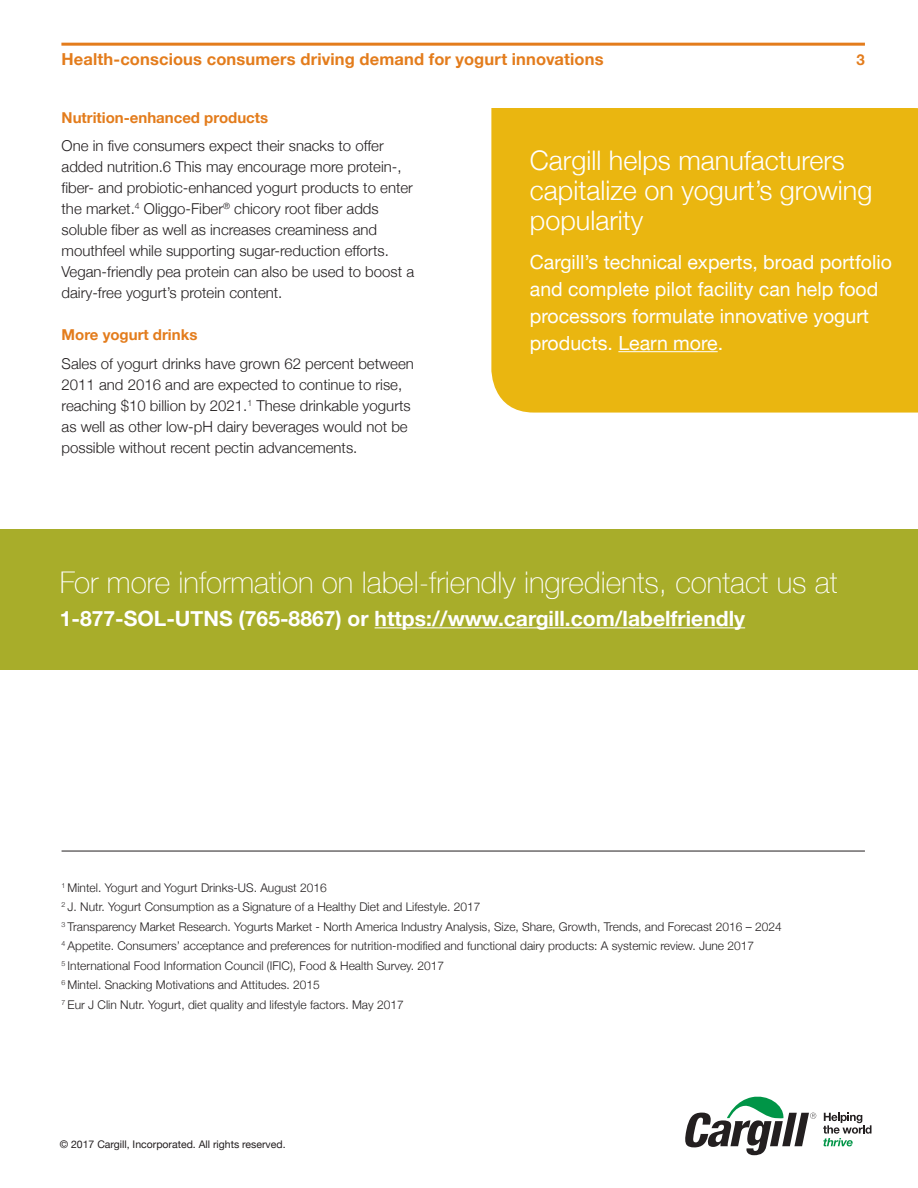
<style>
.page{position:relative;width:918px;height:1188px;background:#fff}
.page>*{position:absolute;margin:0;border:0;box-sizing:border-box;transform-origin:0 0}
.t1{font:100 29.85px "Helvetica Neue";color:#fff}
.subhd-kim{font:300 27px/30px "Helvetica Neue";color:#fff}
.t2{font:700 21.15px "Helvetica Neue";color:#fff}
.t3{font:19.5px/27px "Helvetica Neue";color:#fff}
.Headline_Level_4_21{font:700 16.5px "Helvetica Neue";letter-spacing:.01em;color:#e37c1c}
.t4{font:300 15px/21px "Helvetica Neue";color:#231f20}
.secondary_head-kim{font:700 15px "Helvetica Neue";color:#e37c1c}
.Headline_Level_4_21-2{font:700 15px "Helvetica Neue";color:#e37c1c}
.t5{font:300 12px "Helvetica Neue";color:#231f20}
.t6{font:10.5px "Helvetica Neue";color:#231f20}
</style>
<div class="page">
<svg style="left:685px;top:1096px;width:131px;height:59px"></svg>
<svg style="left:823px;top:1113px;width:49px;height:33px"></svg>
<div style="left:0;top:529px;width:918px;height:141px;background:#a8ad2a"></div>
<div style="left:491px;top:108px;width:427px;height:305px;background:#eab610"></div>
<hr style="left:61px;top:43px;width:804px;height:3px;background:#e37c1c">
<hr style="left:618px;top:351px;width:100px;height:1px;background:#fff">
<hr style="left:375px;top:627px;width:370px;height:1px;background:#fff">
<hr style="left:62px;top:851px;width:803px;height:1px;background:#231f20">
<p class="Headline_Level_4_21" style="left:61px;top:46px;width:544px">Health-conscious consumers driving demand for yogurt innovations</p>
<p class="Headline_Level_4_21-2" style="left:857px;top:48px;width:10px">3</p>
<p class="secondary_head-kim" style="left:62px;top:106px;width:208px">Nutrition-enhanced products</p>
<p class="t4" style="left:62px;top:134px;width:354px">One in five consumers expect their snacks to offer added nutrition.6 This may encourage more protein-, fiber- and probiotic-enhanced yogurt products to enter the market.<sup>4</sup> Oliggo-Fiber<sup>®</sup> chicory root fiber adds soluble fiber as well as increases creaminess and mouthfeel while supporting sugar-reduction efforts.<br>Vegan-friendly pea protein can also be used to boost a dairy-free yogurt’s protein content.</p>
<p class="secondary_head-kim" style="left:62px;top:323px;width:137px">More yogurt drinks</p>
<p class="t4" style="left:62px;top:352px;width:354px">Sales of yogurt drinks have grown 62 percent between 2011 and 2016 and are expected to continue to rise, reaching $10 billion by 2021.<sup>1</sup> These drinkable yogurts as well as other low-pH dairy beverages would not be possible without recent pectin advancements.</p>
<p class="subhd-kim" style="left:530px;top:143px;width:344px">Cargill helps manufacturers capitalize on yogurt’s growing popularity</p>
<p class="t3" style="left:530px;top:249px;width:364px">Cargill’s technical experts, broad portfolio and complete pilot facility can help food processors formulate innovative yogurt products. Learn more.</p>
<p class="t1" style="left:60px;top:560px;width:779px">For more information on label-friendly ingredients, contact us at</p>
<p class="t2" style="left:60px;top:602px;width:687px">1-877-SOL-UTNS (765-8867) or https://www.cargill.com/labelfriendly</p>
<p class="t5" style="left:62px;top:878px;width:267px"><sup>1</sup> Mintel. Yogurt and Yogurt Drinks-US. August 2016</p>
<p class="t5" style="left:62px;top:897px;width:421px"><sup>2</sup> J. Nutr. Yogurt Consumption as a Signature of a Healthy Diet and Lifestyle. 2017</p>
<p class="t5" style="left:62px;top:917px;width:722px"><sup>3</sup> Transparency Market Research. Yogurts Market - North America Industry Analysis, Size, Share, Growth, Trends, and Forecast 2016 – 2024</p>
<p class="t5" style="left:62px;top:936px;width:694px"><sup>4</sup> Appetite. Consumers’ acceptance and preferences for nutrition-modified and functional dairy products: A systemic review. June 2017</p>
<p class="t5" style="left:62px;top:956px;width:384px"><sup>5</sup> International Food Information Council (IFIC), Food &amp; Health Survey. 2017</p>
<p class="t5" style="left:62px;top:975px;width:260px"><sup>6</sup> Mintel. Snacking Motivations and Attitudes. 2015</p>
<p class="t5" style="left:62px;top:995px;width:344px"><sup>7</sup> Eur J Clin Nutr. Yogurt, diet quality and lifestyle factors. May 2017</p>
<p class="t6" style="left:60px;top:1136px;width:227px">© 2017 Cargill, Incorporated. All rights reserved.</p>
</div>
